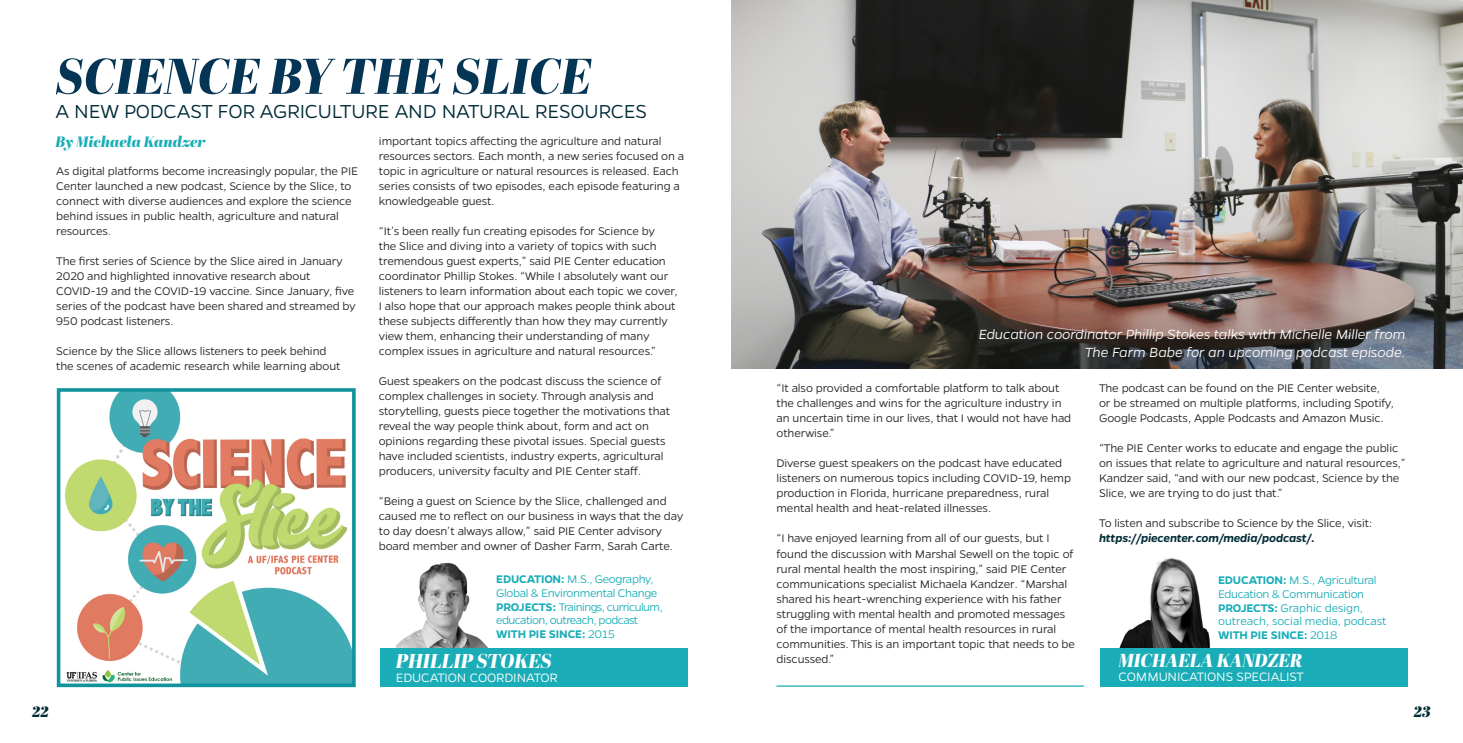
<style>
.page{position:relative;width:1463px;height:743px;background:#fff}
.page>*{position:absolute;margin:0;border:0;box-sizing:border-box;transform-origin:0 0}
.t1{font:italic 50px "Abril Fatface";letter-spacing:.01em;color:#043555}
.t2{font:300 21.25px "Gentona";letter-spacing:-.01em;color:#012c37}
.t3{font:italic 20px "Abril Fatface";color:#fff}
.t4{font:italic 18.75px "Abril Fatface";color:#fff}
.t5{font:italic 300 15px/18px "Gentona";letter-spacing:-.01em;color:#fff;text-align:right}
.t6{font:italic 15px "Abril Fatface";color:#1aadb7}
.t7{font:italic 15px "Abril Fatface";color:#012c37}
.t8{font:300 13.75px "Gentona";letter-spacing:-.015em;color:#fff}
.t9{font:300 12.5px/15px "Gentona";letter-spacing:-.01em;color:#231f20}
.t10{font:300 12.5px/13.8px "Gentona";letter-spacing:-.03em;color:#1aadb7}
.t11{font:600 12.5px "Gentona";letter-spacing:-.015em;color:#1aadb7}
.s1{font-weight:600}
.s2{font-weight:300}
.s3{font-weight:600;font-style:italic;color:#012c37}
</style>
<div class="page">
<img style="left:396px;top:562px;width:91px;height:85px">
<div style="left:380px;top:647px;width:308px;height:39px;background:#1aadb7"></div>
<hr style="left:776px;top:685px;width:308px;height:1px;background:#1aadb7">
<img style="left:1119px;top:557px;width:91px;height:91px">
<div style="left:1100px;top:648px;width:307px;height:38px;background:#1aadb7"></div>
<img style="left:65px;top:393px;width:286px;height:289px">
<div style="left:57px;top:388px;width:299px;height:299px;border:4px solid #11939d"></div>
<img style="left:731px;top:0;width:731px;height:368px">
<p class="t1" style="left:56px;top:40px;width:537px">SCIENCE BY THE SLICE</p>
<p class="t2" style="left:56px;top:100px;width:593px">A NEW PODCAST FOR AGRICULTURE AND NATURAL RESOURCES</p>
<p class="t6" style="left:56px;top:131px;width:152px">By Michaela Kandzer</p>
<p class="t9" style="left:56px;top:163px;width:303px">As digital platforms become increasingly popular, the PIE Center launched a new podcast, Science by the Slice, to connect with diverse audiences and explore the science behind issues in public health, agriculture and natural resources.</p>
<p class="t9" style="left:56px;top:253px;width:301px">The first series of Science by the Slice aired in January 2020 and highlighted innovative research about COVID-19 and the COVID-19 vaccine. Since January, five series of the podcast have been shared and streamed by 950 podcast listeners.</p>
<p class="t9" style="left:56px;top:343px;width:286px">Science by the Slice allows listeners to peek behind the scenes of academic research while learning about</p>
<p class="t9" style="left:379px;top:133px;width:307px">important topics affecting the agriculture and natural resources sectors. Each month, a new series focused on a topic in agriculture or natural resources is released. Each series consists of two episodes, each episode featuring a knowledgeable guest.</p>
<p class="t9" style="left:379px;top:223px;width:300px">“It’s been really fun creating episodes for Science by<br>the Slice and diving into a variety of topics with such tremendous guest experts,” said PIE Center education coordinator Phillip Stokes. “While I absolutely want our listeners to learn information about each topic we cover, I also hope that our approach makes people think about these subjects differently than how they may currently view them, enhancing their understanding of many complex issues in agriculture and natural resources.”</p>
<p class="t9" style="left:379px;top:373px;width:293px">Guest speakers on the podcast discuss the science of complex challenges in society. Through analysis and storytelling, guests piece together the motivations that reveal the way people think about, form and act on opinions regarding these pivotal issues. Special guests have included scientists, industry experts, agricultural producers, university faculty and PIE Center staff.</p>
<p class="t9" style="left:379px;top:493px;width:306px">“Being a guest on Science by the Slice, challenged and caused me to reflect on our business in ways that the day to day doesn’t always allow,” said PIE Center advisory board member and owner of Dasher Farm, Sarah Carte.</p>
<p class="t10" style="left:496px;top:572px;width:168px"><span class="s1">EDUCATION:</span> M.S., Geography,<br>Global &amp; Environmental Change<br><span class="s1">PROJECTS:</span> Trainings, curriculum, education, outreach, podcast</p>
<p class="t11" style="left:496px;top:627px;width:120px">WITH PIE SINCE: <span class="s2">2015</span></p>
<p class="t3" style="left:396px;top:646px;width:157px">PHILLIP STOKES</p>
<p class="t8" style="left:396px;top:670px;width:163px">EDUCATION COORDINATOR</p>
<p class="t5" style="left:978px;top:324px;width:428px">Education coordinator Phillip Stokes talks with Michelle Miller from<br>The Farm Babe for an upcoming podcast episode.</p>
<p class="t9" style="left:776px;top:381px;width:296px">“It also provided a comfortable platform to talk about the challenges and wins for the agriculture industry in an uncertain time in our lives, that I would not have had otherwise.”</p>
<p class="t9" style="left:776px;top:456px;width:296px">Diverse guest speakers on the podcast have educated listeners on numerous topics including COVID-19, hemp production in Florida, hurricane preparedness, rural mental health and heat-related illnesses.</p>
<p class="t9" style="left:776px;top:531px;width:300px">“I have enjoyed learning from all of our guests, but I found the discussion with Marshal Sewell on the topic of rural mental health the most inspiring,” said PIE Center communications specialist Michaela Kandzer. “Marshal shared his heart-wrenching experience with his father struggling with mental health and promoted messages of the importance of mental health resources in rural communities. This is an important topic that needs to be discussed.”</p>
<p class="t9" style="left:1099px;top:380px;width:296px">The podcast can be found on the PIE Center website, or be streamed on multiple platforms, including Spotify,<br>Google Podcasts, Apple Podcasts and Amazon Music.</p>
<p class="t9" style="left:1099px;top:440px;width:308px">“The PIE Center works to educate and engage the public on issues that relate to agriculture and natural resources,” Kandzer said, “and with our new podcast, Science by the Slice, we are trying to do just that.”</p>
<p class="t9" style="left:1099px;top:515px;width:274px">To listen and subscribe to Science by the Slice, visit: <span class="s3">https://piecenter.com/media/podcast/.</span></p>
<p class="t10" style="left:1218px;top:573px;width:170px"><span class="s1">EDUCATION:</span> M.S., Agricultural<br>Education &amp; Communication<br><span class="s1">PROJECTS:</span> Graphic design, outreach, social media, podcast</p>
<p class="t11" style="left:1218px;top:628px;width:121px">WITH PIE SINCE: <span class="s2">2018</span></p>
<p class="t4" style="left:1118px;top:647px;width:186px">MICHAELA KANDZER</p>
<p class="t8" style="left:1118px;top:669px;width:187px">COMMUNICATIONS SPECIALIST</p>
<p class="t7" style="left:32px;top:701px;width:18px">22</p>
<p class="t7" style="left:1414px;top:701px;width:18px">23</p>
</div>
